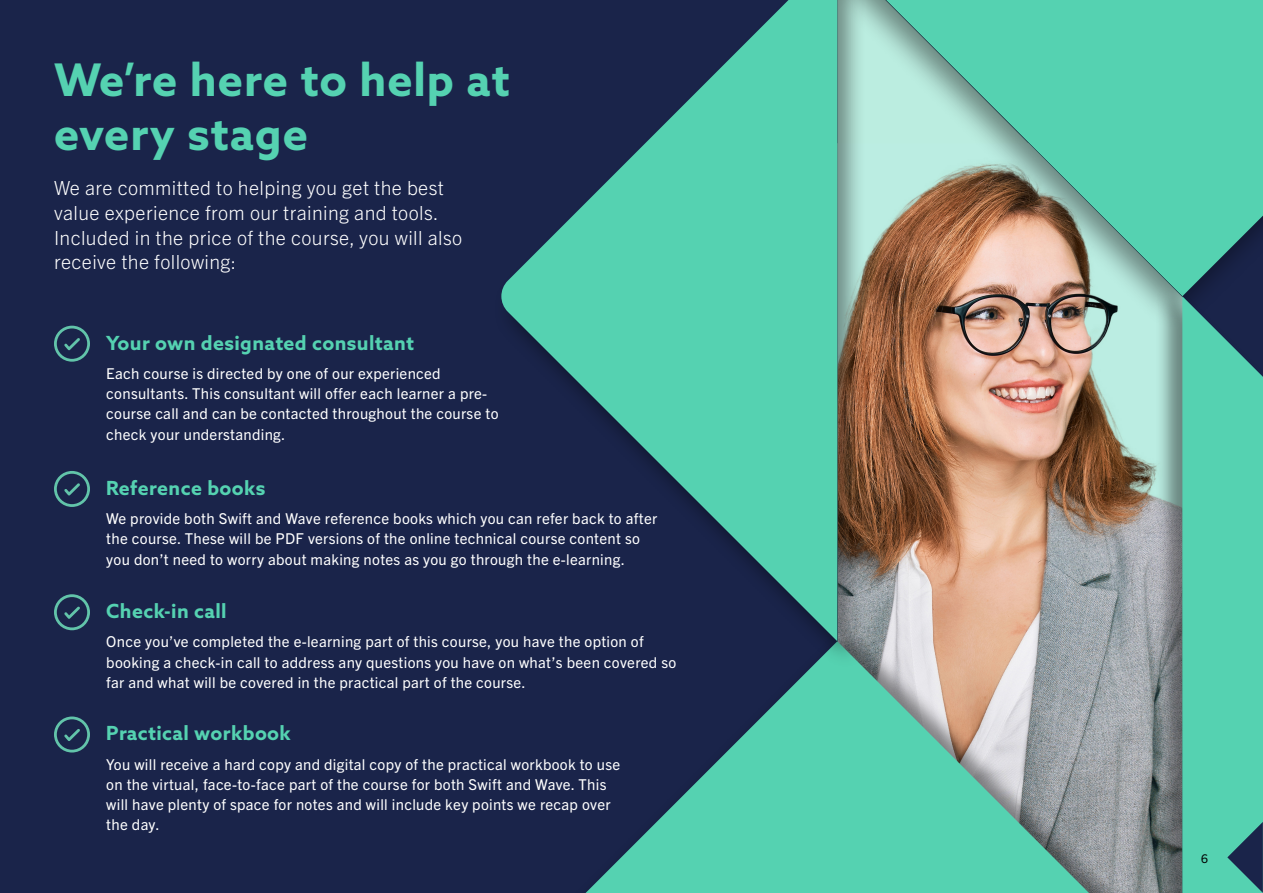
<style>
.page{position:relative;width:1263px;height:893px;background:#1a244a}
.page>*{position:absolute;margin:0;border:0;box-sizing:border-box;transform-origin:0 0}
.Title_Headline_30_36{font:700 45px/54px "Azo Sans";letter-spacing:.02em;color:#55d2b1}
.Intro_reverse_13_16_5{font:300 19.5px/24.8px "Trade Gothic Next LT Pro";letter-spacing:.02em;color:#fff}
.Body_subhead_L1_13{font:700 19.5px "Azo Sans";letter-spacing:.02em;color:#55d2b1}
.Body_10_12_5{font:15px/20.2px "Trade Gothic Next LT Pro";letter-spacing:.02em;color:#fff}
.Body_subhead_L1_13-2{font:15px/20.2px "Trade Gothic Next LT Pro";letter-spacing:.02em;color:#fff}
.Folio_8_10_A4{font:12px "Trade Gothic Next LT Pro";color:#000}
</style>
<div class="page">
<img style="left:867px;top:330px;width:289px;height:295px">
<div style="left:809px;top:0;width:454px;height:330px;background:#000;opacity:.43"></div>
<svg style="left:867px;top:0;width:396px;height:296px;background:#78bfa5"></svg>
<div style="left:522px;top:625px;width:684px;height:268px;background:#000;opacity:.43"></div>
<svg style="left:522px;top:641px;width:634px;height:252px"></svg>
<div style="left:493px;top:0;width:374px;height:670px;background:#000;opacity:.43"></div>
<svg style="left:501px;top:0;width:336px;height:641px;fill:#55d2b1"></svg>
<div style="left:1156px;top:284px;width:107px;height:609px;background:#000;opacity:.43"></div>
<svg style="left:1182px;top:296px;width:81px;height:597px;background:#50c5a9"></svg>
<svg style="left:1227px;top:822px;width:36px;height:71px"></svg>
<svg style="left:54px;top:326px;width:36px;height:36px"></svg>
<svg style="left:54px;top:471px;width:36px;height:36px"></svg>
<svg style="left:54px;top:594px;width:36px;height:36px"></svg>
<svg style="left:54px;top:716px;width:36px;height:36px"></svg>
<p class="Title_Headline_30_36" style="left:54px;top:52px;width:458px">We’re here to help at every stage</p>
<p class="Intro_reverse_13_16_5" style="left:54px;top:174px;width:410px">We are committed to helping you get the best value experience from our training and tools.<br>Included in the price of the course, you will also receive the following:</p>
<p class="Body_subhead_L1_13" style="left:106px;top:330px;width:309px">Your own designated consultant</p>
<p class="Body_10_12_5" style="left:106px;top:362px;width:394px">Each course is directed by one of our experienced consultants. This consultant will offer each learner a pre&shy;course call and can be contacted throughout the course to check your understanding.</p>
<p class="Body_subhead_L1_13" style="left:106px;top:475px;width:160px">Reference books</p>
<p class="Body_10_12_5" style="left:106px;top:507px;width:552px">We provide both Swift and Wave reference books which you can refer back to after the course. These will be PDF versions of the online technical course content so you don’t need to worry about making notes as you go through the e-learning.</p>
<p class="Body_subhead_L1_13" style="left:106px;top:598px;width:122px">Check-in call</p>
<p class="Body_subhead_L1_13-2" style="left:106px;top:631px;width:571px">Once you’ve completed the e-learning part of this course, you have the option of booking a check-in call to address any questions you have on what’s been covered so far and what will be covered in the practical part of the course.</p>
<p class="Body_subhead_L1_13" style="left:106px;top:720px;width:186px">Practical workbook</p>
<p class="Body_10_12_5" style="left:106px;top:753px;width:515px">You will receive a hard copy and digital copy of the practical workbook to use on the virtual, face-to-face part of the course for both Swift and Wave. This will have plenty of space for notes and will include key points we recap over the day.</p>
<p class="Folio_8_10_A4" style="left:1201px;top:850px;width:8px">6</p>
</div>
